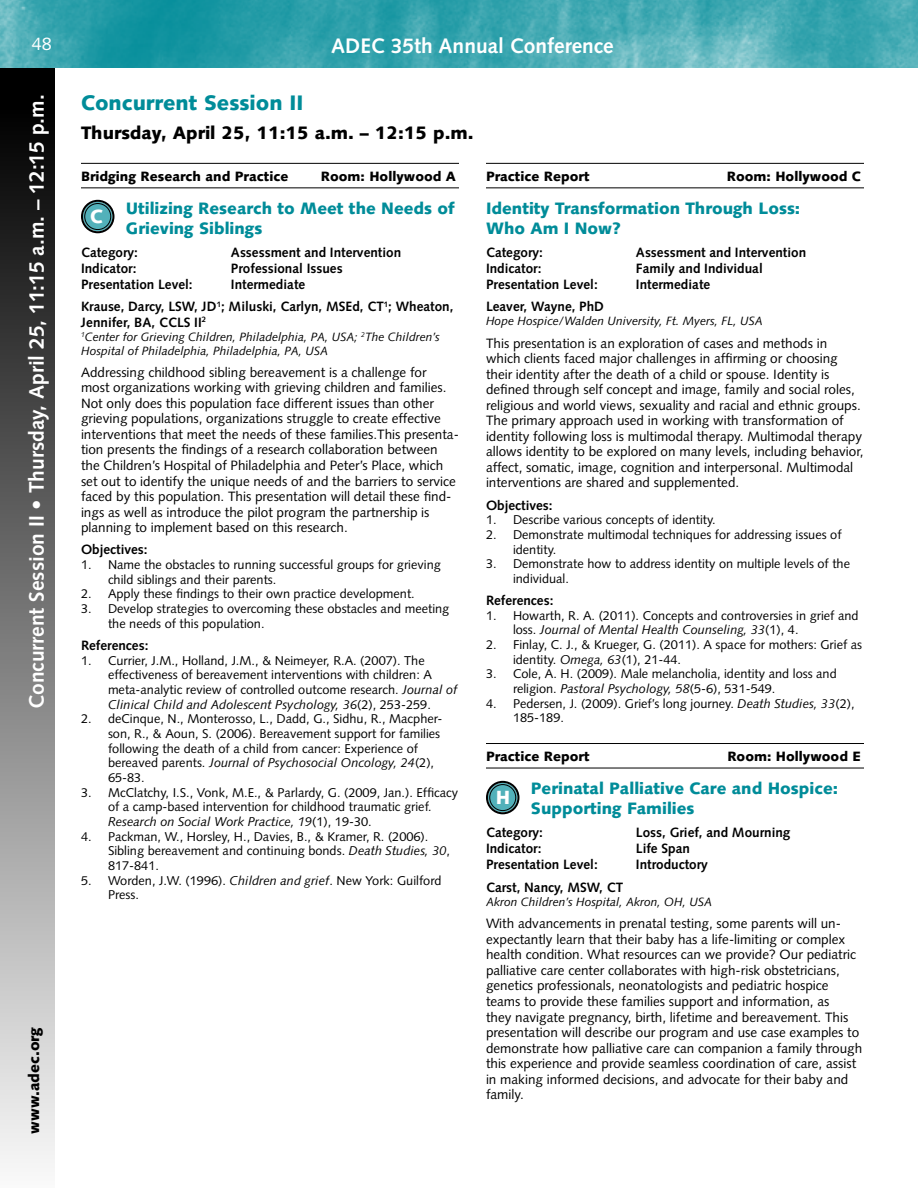
<style>
.page{position:relative;width:918px;height:1188px;background:#fff}
.page>*{position:absolute;margin:0;border:0;box-sizing:border-box;transform-origin:0 0}
.t1{font:700 21px "Syntax";color:#fff}
.t2{font:900 21px "Syntax";color:#008c99}
.t3{font:900 19.05px "Syntax";color:#fff}
.t4{font:900 18px "Syntax";color:#000}
.t5{font:18px "Syntax";color:#fff}
.t6{font:900 16.5px/19.8px "Syntax";color:#008c99}
.t7{font:900 15px "Syntax";color:#000}
.t8{font:13.5px/15.5px "Syntax";color:#000}
.t9{font:700 13.5px/22.4px "Syntax";color:#000;text-align:center}
.t10{font:900 13.5px "Syntax";color:#000}
.t11{font:12.75px/14.7px "Syntax";color:#000}
.t12{font:italic 12px/13.8px "Syntax";color:#000}
.s1{font-style:italic}
</style>
<div class="page">
<div style="left:0;top:0;width:55px;height:1188px;background:linear-gradient(to bottom,#000,#f9f9f9)"></div>
<img style="left:0;top:0;width:918px;height:68px">
<hr style="left:81px;top:163px;width:378px;height:1px;background:#000">
<hr style="left:81px;top:187px;width:378px;height:1px;background:#000">
<hr style="left:486px;top:163px;width:378px;height:1px;background:#000">
<hr style="left:486px;top:187px;width:378px;height:1px;background:#000">
<hr style="left:486px;top:743px;width:378px;height:1px;background:#000">
<hr style="left:486px;top:768px;width:378px;height:1px;background:#000">
<svg style="left:83px;top:202px;width:29px;height:29px"></svg>
<div style="left:81px;top:200px;width:33px;height:33px;border:2px solid #000;border-radius:50%"></div>
<div style="left:84px;top:203px;width:27px;height:27px;border:1px solid #000;border-radius:50%"></div>
<svg style="left:488px;top:783px;width:29px;height:29px"></svg>
<div style="left:486px;top:781px;width:33px;height:33px;border:2px solid #000;border-radius:50%"></div>
<div style="left:489px;top:784px;width:27px;height:27px;border:1px solid #000;border-radius:50%"></div>
<h3 class="t5" style="left:32px;top:33px;width:22px">48</h3>
<h1 class="t1" style="left:331px;top:34px;width:284px">ADEC 35th Annual Conference</h1>
<h1 class="t1" style="left:25px;top:709px;width:616px;rotate:-90deg">Concurrent Session II • Thursday, April 25, 11:15 a.m. – 12:15 p.m.</h1>
<p class="t7" style="left:25px;top:1134px;width:108px;rotate:-90deg">www.adec.org</p>
<h1 class="t2" style="left:81px;top:90px;width:224px">Concurrent Session II</h1>
<h3 class="t4" style="left:81px;top:122px;width:394px">Thursday, April 25, 11:15 a.m. – 12:15 p.m.</h3>
<p class="t10" style="left:81px;top:168px;width:209px">Bridging Research and Practice</p>
<p class="t10" style="left:321px;top:168px;width:137px">Room: Hollywood A</p>
<p class="t6" style="left:126px;top:198px;width:330px">Utilizing Research to Meet the Needs of<br>Grieving Siblings</p>
<p class="t9" style="left:81px;top:241px;width:59px">Category:</p>
<p class="t9" style="left:231px;top:241px;width:172px">Assessment and Intervention</p>
<p class="t9" style="left:81px;top:257px;width:57px">Indicator:</p>
<p class="t9" style="left:231px;top:257px;width:113px">Professional Issues</p>
<p class="t9" style="left:81px;top:273px;width:113px">Presentation Level:</p>
<h2 class="t3" style="left:90px;top:205px;width:14px">C</h2>
<p class="t9" style="left:81px;top:273px;width:374px">Intermediate<br>Krause, Darcy, LSW, JD<sup>1</sup>; Miluski, Carlyn, MSEd, CT<sup>1</sup>; Wheaton,</p>
<p class="t9" style="left:81px;top:311px;width:127px">Jennifer, BA, CCLS II<sup>2</sup></p>
<p class="t12" style="left:81px;top:330px;width:360px"><sup>1</sup>Center for Grieving Children, Philadelphia, PA, USA; <sup>2</sup>The Children’s<br>Hospital of Philadelphia, Philadelphia, PA, USA</p>
<p class="t8" style="left:81px;top:364px;width:379px">Addressing childhood sibling bereavement is a challenge for<br>most organizations working with grieving children and families.<br>Not only does this population face different issues than other grieving populations, organizations struggle to create effective interventions that meet the needs of these families.This presenta&shy;tion presents the findings of a research collaboration between the Children’s Hospital of Philadelphia and Peter’s Place, which set out to identify the unique needs of and the barriers to service faced by this population. This presentation will detail these find&shy;ings as well as introduce the pilot program the partnership is planning to implement based on this research.</p>
<p class="t9" style="left:81px;top:539px;width:68px">Objectives:</p>
<p class="t11" style="left:108px;top:557px;width:334px;text-indent:-27px">1. Name the obstacles to running successful groups for grieving child siblings and their parents.</p>
<p class="t11" style="left:81px;top:587px;width:335px">2. Apply these findings to their own practice development.</p>
<p class="t11" style="left:108px;top:601px;width:343px;text-indent:-27px">3. Develop strategies to overcoming these obstacles and meeting the needs of this population.</p>
<p class="t9" style="left:81px;top:634px;width:69px">References:</p>
<p class="t11" style="left:108px;top:653px;width:351px;text-indent:-27px">1. Currier, J.M., Holland, J.M., &amp; Neimeyer, R.A. (2007). The effectiveness of bereavement interventions with children: A meta-analytic review of controlled outcome research. <span class="s1">Journal of Clinical Child and Adolescent Psychology, 36</span>(2), 253-259.</p>
<p class="t11" style="left:108px;top:712px;width:336px;text-indent:-27px">2. deCinque, N., Monterosso, L., Dadd, G., Sidhu, R., Macpher&shy;son, R., &amp; Aoun, S. (2006). Bereavement support for families following the death of a child from cancer: Experience of bereaved parents. <span class="s1">Journal of Psychosocial Oncology, 24</span>(2), 65-83.</p>
<p class="t11" style="left:108px;top:785px;width:352px;text-indent:-27px">3. McClatchy, I.S., Vonk, M.E., &amp; Parlardy, G. (2009, Jan.). Efficacy of a camp-based intervention for childhood traumatic grief<span class="s1">.<br>Research on Social Work Practice, 19</span>(1), 19-30.</p>
<p class="t11" style="left:108px;top:829px;width:344px;text-indent:-27px">4. Packman, W., Horsley, H., Davies, B., &amp; Kramer, R. (2006).<br>Sibling bereavement and continuing bonds. <span class="s1">Death Studies, 30</span>,<br>817-841.</p>
<p class="t11" style="left:108px;top:873px;width:335px;text-indent:-27px">5. Worden, J.W. (1996). <span class="s1">Children and grief</span>. New York: Guilford<br>Press.</p>
<p class="t10" style="left:486px;top:168px;width:105px">Practice Report</p>
<p class="t10" style="left:727px;top:168px;width:136px">Room: Hollywood C</p>
<p class="t6" style="left:486px;top:198px;width:316px">Identity Transformation Through Loss:<br>Who Am I Now?</p>
<p class="t9" style="left:486px;top:241px;width:59px">Category:</p>
<p class="t9" style="left:636px;top:241px;width:172px">Assessment and Intervention</p>
<p class="t9" style="left:486px;top:257px;width:57px">Indicator:</p>
<p class="t9" style="left:636px;top:257px;width:128px">Family and Individual</p>
<p class="t9" style="left:486px;top:273px;width:113px">Presentation Level:</p>
<p class="t9" style="left:636px;top:273px;width:76px">Intermediate</p>
<p class="t9" style="left:486px;top:296px;width:120px">Leaver, Wayne, PhD</p>
<p class="t12" style="left:486px;top:314px;width:278px">Hope Hospice/Walden University, Ft. Myers, FL, USA</p>
<p class="t8" style="left:486px;top:335px;width:379px">This presentation is an exploration of cases and methods in which clients faced major challenges in affirming or choosing their identity after the death of a child or spouse. Identity is defined through self concept and image, family and social roles, religious and world views, sexuality and racial and ethnic groups.<br>The primary approach used in working with transformation of identity following loss is multimodal therapy. Multimodal therapy allows identity to be explored on many levels, including behavior, affect, somatic, image, cognition and interpersonal. Multimodal interventions are shared and supplemented.</p>
<p class="t9" style="left:486px;top:494px;width:68px">Objectives:</p>
<p class="t11" style="left:486px;top:512px;width:231px">1. Describe various concepts of identity.</p>
<p class="t11" style="left:513px;top:527px;width:330px;text-indent:-27px">2. Demonstrate multimodal techniques for addressing issues of identity.</p>
<p class="t11" style="left:513px;top:556px;width:339px;text-indent:-27px">3. Demonstrate how to address identity on multiple levels of the individual.</p>
<p class="t9" style="left:486px;top:589px;width:69px">References:</p>
<p class="t11" style="left:513px;top:608px;width:347px;text-indent:-27px">1. Howarth, R. A. (2011). Concepts and controversies in grief and loss. <span class="s1">Journal of Mental Health Counseling, 33</span>(1), 4.</p>
<p class="t11" style="left:513px;top:637px;width:351px;text-indent:-27px">2. Finlay, C. J., &amp; Krueger, G. (2011). A space for mothers: Grief as identity. <span class="s1">Omega, 63</span>(1), 21-44.</p>
<p class="t11" style="left:513px;top:667px;width:325px;text-indent:-27px">3. Cole, A. H. (2009). Male melancholia, identity and loss and religion. <span class="s1">Pastoral Psychology, 58</span>(5-6), 531-549.</p>
<p class="t11" style="left:513px;top:696px;width:343px;text-indent:-27px">4. Pedersen, J. (2009). Grief’s long journey. <span class="s1">Death Studies, 33</span>(2),<br>185-189.</p>
<p class="t10" style="left:486px;top:748px;width:105px">Practice Report</p>
<p class="t10" style="left:727px;top:748px;width:135px">Room: Hollywood E</p>
<p class="t6" style="left:531px;top:779px;width:309px">Perinatal Palliative Care and Hospice:<br>Supporting Families</p>
<p class="t9" style="left:486px;top:821px;width:59px">Category:</p>
<p class="t9" style="left:636px;top:821px;width:156px">Loss, Grief, and Mourning</p>
<p class="t9" style="left:486px;top:837px;width:57px">Indicator:</p>
<p class="t9" style="left:636px;top:837px;width:56px">Life Span</p>
<p class="t9" style="left:486px;top:854px;width:113px">Presentation Level:</p>
<p class="t9" style="left:636px;top:854px;width:74px">Introductory</p>
<p class="t9" style="left:486px;top:877px;width:139px">Carst, Nancy, MSW, CT</p>
<p class="t12" style="left:486px;top:895px;width:228px">Akron Children’s Hospital, Akron, OH, USA</p>
<p class="t8" style="left:486px;top:916px;width:378px">With advancements in prenatal testing, some parents will un&shy;expectantly learn that their baby has a life-limiting or complex health condition. What resources can we provide? Our pediatric palliative care center collaborates with high-risk obstetricians, genetics professionals, neonatologists and pediatric hospice teams to provide these families support and information, as<br>they navigate pregnancy, birth, lifetime and bereavement. This presentation will describe our program and use case examples to demonstrate how palliative care can companion a family through this experience and provide seamless coordination of care, assist in making informed decisions, and advocate for their baby and family.</p>
<h2 class="t3" style="left:496px;top:786px;width:16px">H</h2>
</div>
